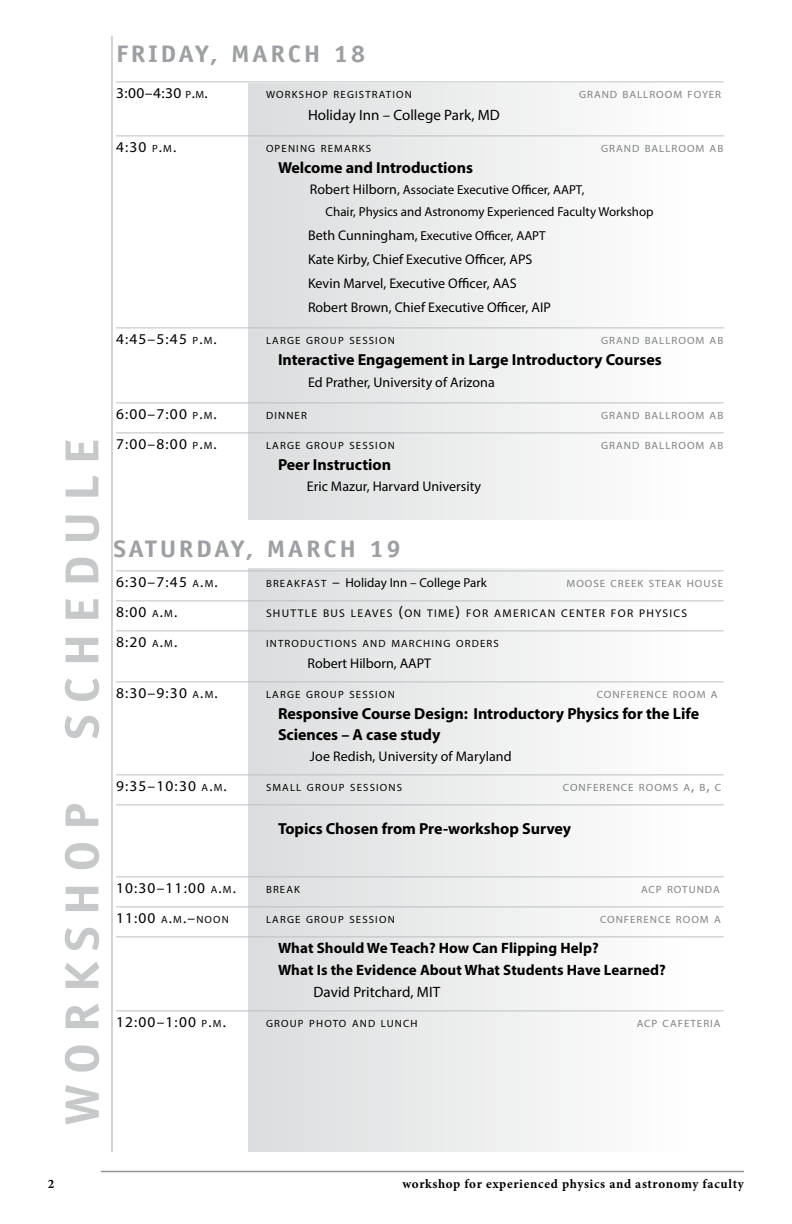
<style>
.page{position:relative;width:792px;height:1224px;background:#fff}
.page>*{position:absolute;margin:0;border:0;box-sizing:border-box;transform-origin:0 0}
.t1{font:700 48px "Officina Sans";letter-spacing:.2em;color:#c7c8ca;scale:1.1 1}
.t2{font:700 24px "Officina Sans";letter-spacing:.1em;color:#9d9fa2;scale:1.1 1}
.t3{font:700 16px "Myriad Pro";color:#000}
.t4{font:700 16px/21px "Myriad";color:#000}
.t5{font:15px "Myriad Pro";letter-spacing:.075em;color:#000}
.t6{font:700 15px/22px "Myriad Pro";letter-spacing:.005em;color:#000}
.t7{font:15px "Myriad Pro";color:#000}
.t8{font:14px/24px "Myriad Pro";color:#000}
.t9{font:13px/22px "Myriad Pro";color:#000}
.t10{font:700 13px "Minion Pro";letter-spacing:.045em;color:#000}
.t11{font:11.2px "Myriad Pro";letter-spacing:.105em;color:#000}
.t12{font:10.4px "Myriad Pro";letter-spacing:.105em;color:#000}
.t13{font:10.4px "Myriad Pro";letter-spacing:.085em;color:#808285;scale:1.05 1}
.s1{font-size:10.4px}
.s2{font-size:14px}
.s3{font-size:15px}
.s4{font-size:16px}
</style>
<div class="page">
<hr style="left:48px;top:1171px;width:696px;height:1px;background:#939598">
<div style="left:249px;top:84px;width:439px;height:1068px;background:linear-gradient(to right,#dbdcdd,#fefefe)"></div>
<hr style="left:111px;top:36px;width:2px;height:1116px;background:#d1d3d4">
<hr style="left:116px;top:81px;width:608px;height:1px;background:#bcbec0">
<hr style="left:116px;top:135px;width:608px;height:1px;background:#bcbec0">
<hr style="left:116px;top:327px;width:608px;height:1px;background:#bcbec0">
<hr style="left:116px;top:402px;width:608px;height:1px;background:#bcbec0">
<hr style="left:116px;top:432px;width:608px;height:1px;background:#bcbec0">
<hr style="left:116px;top:570px;width:608px;height:1px;background:#bcbec0">
<hr style="left:116px;top:600px;width:608px;height:1px;background:#bcbec0">
<hr style="left:116px;top:630px;width:608px;height:1px;background:#bcbec0">
<hr style="left:116px;top:681px;width:608px;height:1px;background:#bcbec0">
<hr style="left:116px;top:774px;width:608px;height:1px;background:#bcbec0">
<hr style="left:116px;top:804px;width:608px;height:1px;background:#bcbec0">
<hr style="left:116px;top:876px;width:608px;height:1px;background:#bcbec0">
<hr style="left:116px;top:906px;width:608px;height:1px;background:#bcbec0">
<hr style="left:116px;top:936px;width:608px;height:1px;background:#bcbec0">
<hr style="left:116px;top:1010px;width:608px;height:1px;background:#bcbec0">
<hr style="left:46px;top:1171px;width:55px;height:2px;background:#fff">
<div style="left:114px;top:520px;width:593px;height:48px;background:#fff"></div>
<h1 class="t1" style="left:52px;top:740px;width:275px;rotate:-90deg">SCHEDULE</h1>
<h1 class="t1" style="left:52px;top:1126px;width:295px;rotate:-90deg">WORKSHOP</h1>
<h2 class="t2" style="left:116px;top:39px;width:228px">FRIDAY, MARCH 18</h2>
<p class="t5" style="left:116px;top:84px;width:93px">3:00–4:30 <span class="s1">P</span>.<span class="s1">M</span>.</p>
<p class="t12" style="left:266px;top:88px;width:147px">WORKSHOP REGISTRATION</p>
<p class="t13" style="left:579px;top:88px;width:137px">GRAND BALLROOM FOYER</p>
<p class="t7" style="left:308px;top:106px;width:193px">Holiday Inn – College Park, MD</p>
<p class="t5" style="left:116px;top:138px;width:62px">4:30 <span class="s1">P</span>.<span class="s1">M</span>.</p>
<p class="t12" style="left:266px;top:142px;width:107px">OPENING REMARKS</p>
<p class="t13" style="left:601px;top:142px;width:118px">GRAND BALLROOM AB</p>
<p class="t3" style="left:278px;top:158px;width:197px">Welcome and Introductions</p>
<p class="t9" style="left:326px;top:179px;width:330px;text-indent:-16px"><span class="s2">Robert Hilborn,</span> Associate Executive Officer, AAPT,<br>Chair, Physics and Astronomy Experienced Faculty Workshop</p>
<p class="t9" style="left:308px;top:225px;width:239px"><span class="s2">Beth Cunningham,</span> Executive Officer, AAPT</p>
<p class="t8" style="left:308px;top:247px;width:244px">Kate Kirby, Chief Executive Officer, APS<br>Kevin Marvel, Executive Officer, AAS<br>Robert Brown, Chief Executive Officer, AIP</p>
<p class="t5" style="left:116px;top:330px;width:102px">4:45–5:45 <span class="s1">P</span>.<span class="s1">M</span>.</p>
<p class="t12" style="left:266px;top:334px;width:130px">LARGE GROUP SESSION</p>
<p class="t13" style="left:601px;top:334px;width:118px">GRAND BALLROOM AB</p>
<p class="t3" style="left:278px;top:350px;width:385px">Interactive Engagement in Large Introductory Courses</p>
<p class="t8" style="left:308px;top:370px;width:188px">Ed Prather, University of Arizona</p>
<p class="t5" style="left:116px;top:405px;width:102px">6:00–7:00 <span class="s1">P</span>.<span class="s1">M</span>.</p>
<p class="t12" style="left:266px;top:409px;width:42px">DINNER</p>
<p class="t13" style="left:601px;top:409px;width:118px">GRAND BALLROOM AB</p>
<p class="t5" style="left:116px;top:435px;width:102px">7:00–8:00 <span class="s1">P</span>.<span class="s1">M</span>.</p>
<p class="t12" style="left:266px;top:439px;width:130px">LARGE GROUP SESSION</p>
<p class="t13" style="left:601px;top:439px;width:118px">GRAND BALLROOM AB</p>
<p class="t3" style="left:278px;top:455px;width:115px">Peer Instruction</p>
<p class="t8" style="left:307px;top:474px;width:176px">Eric Mazur, Harvard University</p>
<h2 class="t2" style="left:114px;top:534px;width:263px">SATURDAY, MARCH 19</h2>
<p class="t5" style="left:116px;top:573px;width:103px">6:30–7:45 <span class="s1">A</span>.<span class="s1">M</span>.</p>
<p class="t9" style="left:266px;top:572px;width:222px"><span class="s1">BREAKFAST</span> <span class="s3">–</span> Holiday Inn – College Park</p>
<p class="t13" style="left:567px;top:577px;width:151px">MOOSE CREEK STEAK HOUSE</p>
<p class="t5" style="left:116px;top:603px;width:63px">8:00 <span class="s1">A</span>.<span class="s1">M</span>.</p>
<p class="t11" style="left:266px;top:607px;width:423px">SHUTTLE BUS LEAVES <span class="s4">(</span>ON TIME<span class="s4">)</span> FOR AMERICAN CENTER FOR PHYSICS</p>
<p class="t5" style="left:116px;top:633px;width:63px">8:20 <span class="s1">A</span>.<span class="s1">M</span>.</p>
<p class="t12" style="left:266px;top:637px;width:234px">INTRODUCTIONS AND MARCHING ORDERS</p>
<p class="t8" style="left:308px;top:651px;width:125px">Robert Hilborn, AAPT</p>
<p class="t5" style="left:116px;top:684px;width:103px">8:30–9:30 <span class="s1">A</span>.<span class="s1">M</span>.</p>
<p class="t12" style="left:266px;top:688px;width:130px">LARGE GROUP SESSION</p>
<p class="t13" style="left:597px;top:688px;width:117px">CONFERENCE ROOM A</p>
<p class="t4" style="left:278px;top:704px;width:423px">Responsive Course Design: Introductory Physics for the Life<br>Sciences – A case study</p>
<p class="t8" style="left:310px;top:744px;width:203px">Joe Redish, University of Maryland</p>
<p class="t5" style="left:116px;top:777px;width:112px">9:35–10:30 <span class="s1">A</span>.<span class="s1">M</span>.</p>
<p class="t12" style="left:266px;top:781px;width:138px">SMALL GROUP SESSIONS</p>
<p class="t13" style="left:563px;top:781px;width:152px">CONFERENCE ROOMS A<span class="s3">,</span> B<span class="s3">,</span> C</p>
<p class="t3" style="left:278px;top:819px;width:295px">Topics Chosen from Pre-workshop Survey</p>
<p class="t5" style="left:116px;top:879px;width:121px">10:30–11:00 <span class="s1">A</span>.<span class="s1">M</span>.</p>
<p class="t12" style="left:266px;top:883px;width:36px">BREAK</p>
<p class="t13" style="left:641px;top:883px;width:76px">ACP ROTUNDA</p>
<p class="t5" style="left:116px;top:909px;width:114px">11:00 <span class="s1">A</span>.<span class="s1">M</span>.–<span class="s1">NOON</span></p>
<p class="t12" style="left:266px;top:913px;width:130px">LARGE GROUP SESSION</p>
<p class="t13" style="left:600px;top:913px;width:117px">CONFERENCE ROOM A</p>
<p class="t6" style="left:278px;top:937px;width:389px">What Should We Teach? How Can Flipping Help?<br>What Is the Evidence About What Students Have Learned?</p>
<p class="t7" style="left:313px;top:983px;width:128px">David Pritchard, MIT</p>
<p class="t5" style="left:116px;top:1013px;width:111px">12:00–1:00 <span class="s1">P</span>.<span class="s1">M</span>.</p>
<p class="t12" style="left:266px;top:1017px;width:153px">GROUP PHOTO AND LUNCH</p>
<p class="t13" style="left:637px;top:1017px;width:81px">ACP CAFETERIA</p>
<p class="t10" style="left:48px;top:1175px;width:8px">2</p>
<p class="t10" style="left:403px;top:1175px;width:343px">workshop for experienced physics and astronomy faculty</p>
</div>
